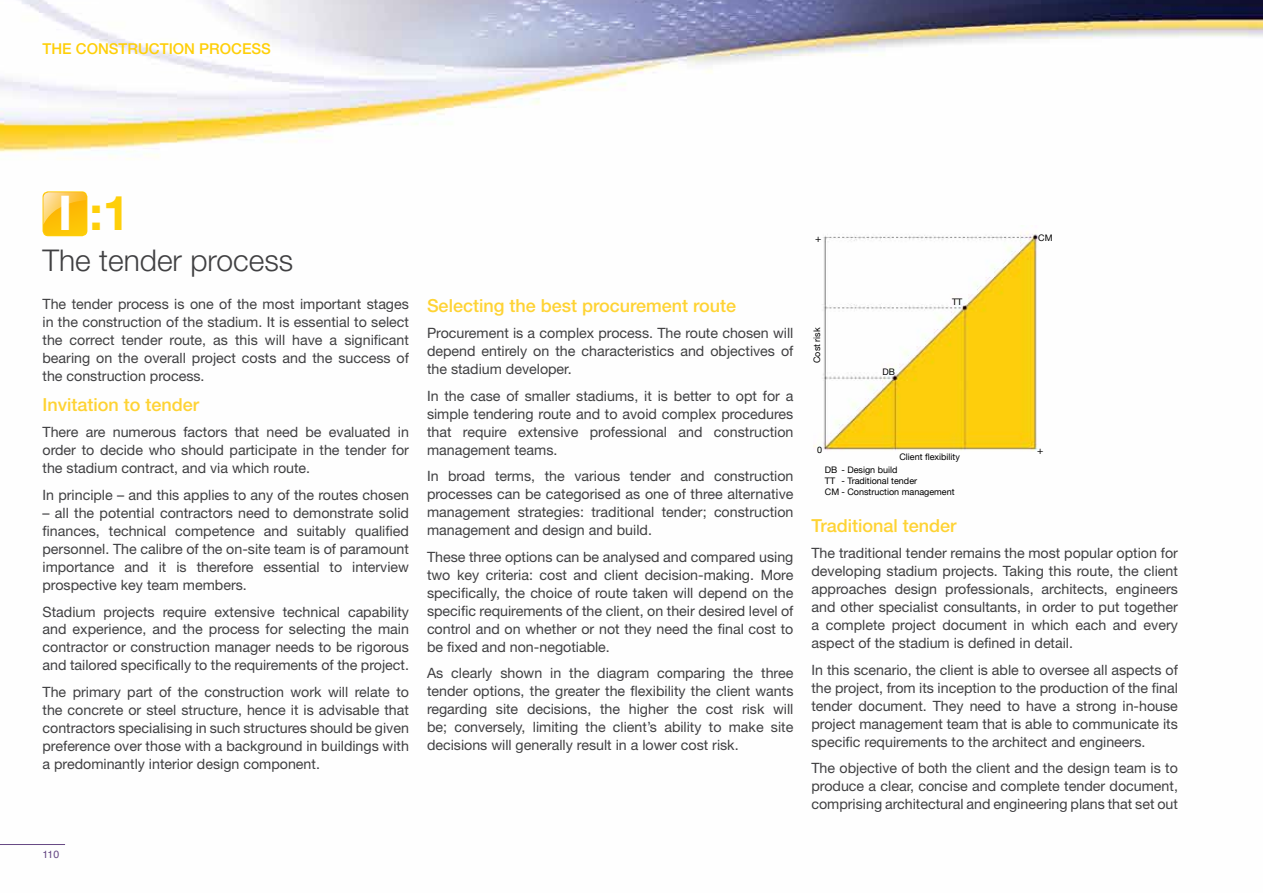
<style>
.page{position:relative;width:1263px;height:893px;background:#fff}
.page>*{position:absolute;margin:0;border:0;box-sizing:border-box;transform-origin:0 0}
.t1{font:700 48px "Helvetica Neue";color:#fecf09}
.t2{font:300 30px "Helvetica Neue";color:#404042}
.t3{font:500 18px "Helvetica Neue";color:#fed334}
.t4{font:500 15px "Helvetica Neue";color:#fecf09}
.t5{font:14.25px/18px "Helvetica Neue";color:#404042;text-align:justify}
.t6{font:10.5px "Helvetica";color:#664884}
.t7{font:10.5px "Helvetica Neue";color:#000}
.t8{font:9px/10.8px "Helvetica Neue";color:#000}
.s1{color:#fff}
</style>
<div class="page">
<img style="left:0;top:0;width:1263px;height:845px">
<hr style="left:0;top:844px;width:65px;height:1px;background:#664884">
<div style="left:43px;top:191px;width:44px;height:45px;background:#fecf09;border-radius:6px"></div>
<div style="left:43px;top:192px;width:44px;height:43px;background:#fdc506;border-radius:6px"></div>
<svg style="left:43px;top:192px;width:43px;height:33px"></svg>
<img style="left:813px;top:225px;width:234px;height:234px">
<p class="t4" style="left:43px;top:40px;width:45px">The construction</p>
<p class="t4" style="left:199px;top:40px;width:12px">process</p>
<h1 class="t1" style="left:58px;top:183px;width:73px"><span class="s1">I</span> :1</h1>
<h2 class="t2" style="left:43px;top:242px;width:252px">The tender process</h2>
<p class="t5" style="left:43px;top:295px;width:368px">The tender process is one of the most important stages in the construction of the stadium. It is essential to select the correct tender route, as this will have a significant bearing on the overall project costs and the success of the construction process.</p>
<p class="t3" style="left:43px;top:394px;width:158px">Invitation to tender</p>
<p class="t5" style="left:43px;top:423px;width:368px">There are numerous factors that need be evaluated in order to decide who should participate in the tender for the stadium contract, and via which route.</p>
<p class="t5" style="left:43px;top:486px;width:368px">In principle – and this applies to any of the routes chosen</p>
<p class="t5" style="left:43px;top:504px;width:368px">– all the potential contractors need to demonstrate solid finances, technical competence and suitably qualified personnel. The calibre of the on-site team is of paramount importance and it is therefore essential to interview prospective key team members.</p>
<p class="t5" style="left:43px;top:602px;width:368px">Stadium projects require extensive technical capability and experience, and the process for selecting the main contractor or construction manager needs to be rigorous and tailored specifically to the requirements of the project.</p>
<p class="t5" style="left:43px;top:683px;width:368px">The primary part of the construction work will relate to the concrete or steel structure, hence it is advisable that contractors specialising in such structures should be given preference over those with a background in buildings with a predominantly interior design component.</p>
<p class="t3" style="left:427px;top:295px;width:311px">Selecting the best procurement route</p>
<p class="t5" style="left:427px;top:324px;width:368px">Procurement is a complex process. The route chosen will depend entirely on the characteristics and objectives of the stadium developer.</p>
<p class="t5" style="left:427px;top:386px;width:368px">In the case of smaller stadiums, it is better to opt for a simple tendering route and to avoid complex procedures that require extensive professional and construction management teams.</p>
<p class="t5" style="left:427px;top:467px;width:368px">In broad terms, the various tender and construction processes can be categorised as one of three alternative management strategies: traditional tender; construction management and design and build.</p>
<p class="t5" style="left:427px;top:547px;width:368px">These three options can be analysed and compared using two key criteria: cost and client decision-making. More specifically, the choice of route taken will depend on the specific requirements of the client, on their desired level of control and on whether or not they need the final cost to be fixed and non-negotiable.</p>
<p class="t5" style="left:427px;top:664px;width:368px">As clearly shown in the diagram comparing the three tender options, the greater the flexibility the client wants regarding site decisions, the higher the cost risk will be; conversely, limiting the client’s ability to make site decisions will generally result in a lower cost risk.</p>
<p class="t6" style="left:43px;top:846px;width:18px">110</p>
<p class="t7" style="left:815px;top:232px;width:8px">+</p>
<p class="t8" style="left:1038px;top:232px;width:16px">CM</p>
<p class="t8" style="left:811px;top:363px;width:37px;rotate:-90deg">Cost risk</p>
<p class="t8" style="left:817px;top:444px;width:7px">0</p>
<p class="t8" style="left:882px;top:366px;width:14px">DB</p>
<p class="t8" style="left:952px;top:296px;width:12px">TT</p>
<p class="t8" style="left:899px;top:451px;width:62px">Client flexibility</p>
<p class="t8" style="left:825px;top:464px;width:131px">DB - Design build<br>TT - Traditional tender<br>CM - Construction management</p>
<p class="t7" style="left:1037px;top:444px;width:8px">+</p>
<p class="t3" style="left:811px;top:515px;width:147px">Traditional tender</p>
<p class="t5" style="left:811px;top:544px;width:368px">The traditional tender remains the most popular option for developing stadium projects. Taking this route, the client approaches design professionals, architects, engineers and other specialist consultants, in order to put together a complete project document in which each and every aspect of the stadium is defined in detail.</p>
<p class="t5" style="left:811px;top:660px;width:368px">In this scenario, the client is able to oversee all aspects of the project, from its inception to the production of the final tender document. They need to have a strong in-house project management team that is able to communicate its specific requirements to the architect and engineers.</p>
<p class="t5" style="left:811px;top:759px;width:368px">The objective of both the client and the design team is to produce a clear, concise and complete tender document, comprising architectural and engineering plans that set out</p>
</div>
